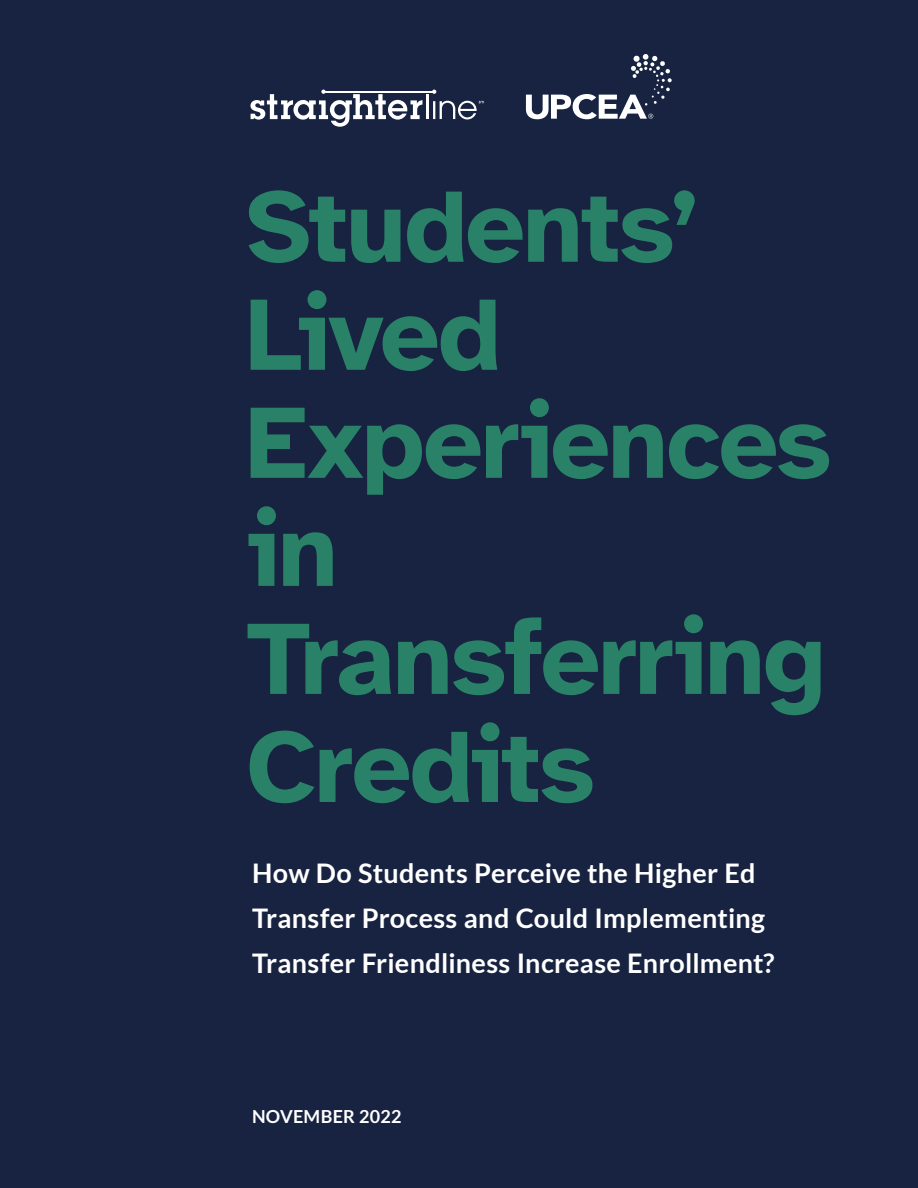
<style>
.page{position:relative;width:918px;height:1188px;background:#172340}
.page>*{position:absolute;margin:0;border:0;box-sizing:border-box;transform-origin:0 0}
.t1{font:700 105px/108px "Atkinson Hyperlegible";letter-spacing:-.015em;color:#298268}
.t2{font:700 27px/45px "Lato";letter-spacing:.01em;color:#fff}
.t3{font:700 18px "Lato";letter-spacing:.015em;color:#fff}
</style>
<div class="page">
<svg style="left:526px;top:54px;width:146px;height:65px"></svg>
<hr style="left:324px;top:91px;width:110px;height:2px;background:#fff">
<svg style="left:250px;top:90px;width:172px;height:37px"></svg>
<hr style="left:427px;top:94px;width:2px;height:25px;background:#fff">
<svg style="left:432px;top:90px;width:4px;height:4px"></svg>
<svg style="left:433px;top:101px;width:51px;height:18px"></svg>
<h1 class="t1" style="left:246px;top:172px;width:587px">Students’<br>Lived<br>Experiences in<br>Transferring<br>Credits</h1>
<p class="t2" style="left:252px;top:850px;width:524px">How Do Students Perceive the Higher Ed<br>Transfer Process and Could Implementing<br>Transfer Friendliness Increase Enrollment?</p>
<p class="t3" style="left:252px;top:1106px;width:151px">NOVEMBER 2022</p>
</div>
